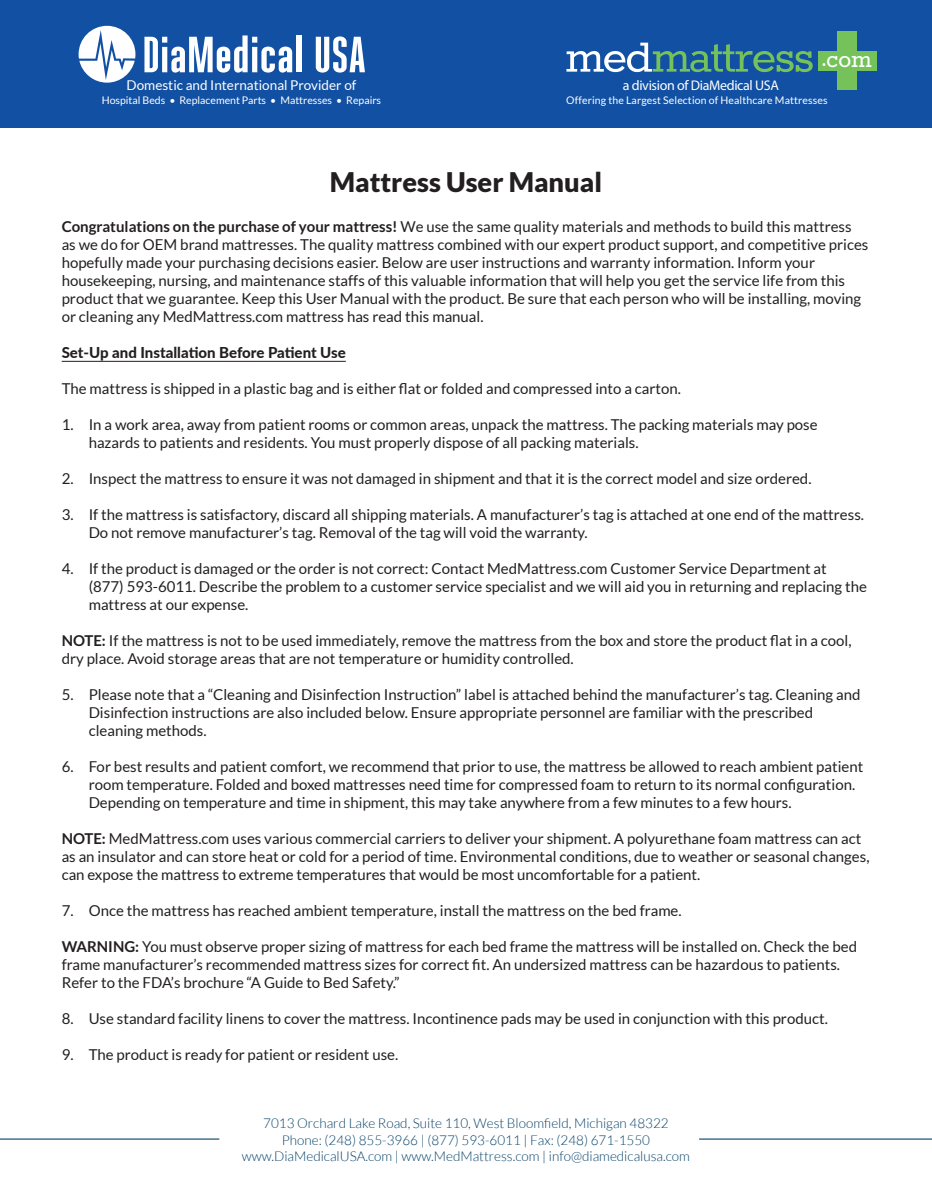
<style>
.page{position:relative;width:932px;height:1202px;background:#fff}
.page>*{position:absolute;margin:0;border:0;box-sizing:border-box;transform-origin:0 0}
.t1{font:51.45px "Rokkitt";letter-spacing:-.025em;color:#76c25a}
.t2{font:27.15px "Rokkitt";color:#fff}
.t3{font:900 27px "Lato";color:#231f20}
.t4{font:15px/18px "Lato";color:#231f20}
.t5{font:800 15px "Lato";color:#231f20}
.t6{font:13.95px "Franklin Gothic";letter-spacing:-.025em;color:#fff}
.t7{font:300 13.5px/16.2px "Lato";color:#074269;text-align:center}
.t8{font:13.5px "Lato";color:#fff}
.t9{font:10.5px "Lato";letter-spacing:.01em;color:#fff}
.s1{color:#fff}
.s2{font-weight:700}
</style>
<div class="page">
<div style="left:0;top:0;width:932px;height:127px;background:#1150a3"></div>
<svg style="left:144px;top:35px;width:148px;height:38px"></svg>
<div style="left:296px;top:35px;width:5px;height:37px;background:#fff"></div>
<svg style="left:316px;top:36px;width:49px;height:37px"></svg>
<svg style="left:79px;top:26px;width:56px;height:57px"></svg>
<div style="left:837px;top:31px;width:19px;height:59px;background:#76c25a"></div>
<div style="left:818px;top:51px;width:58px;height:19px;background:#76c25a"></div>
<hr style="left:699px;top:1138px;width:233px;height:1px;background:#074269">
<hr style="left:0;top:1138px;width:219px;height:1px;background:#074269">
<hr style="left:62px;top:361px;width:284px;height:1px;background:#231f20">
<h1 class="t1" style="left:565px;top:33px;width:250px"><span class="s1">med</span>mattress</h1>
<p class="t6" style="left:622px;top:77px;width:158px">a division of DiaMedical USA</p>
<h2 class="t2" style="left:826px;top:46px;width:47px">com</h2>
<p class="t8" style="left:127px;top:78px;width:231px">Domestic and International Provider of</p>
<p class="t9" style="left:102px;top:94px;width:281px">Hospital Beds • Replacement Parts • Mattresses • Repairs</p>
<p class="t9" style="left:566px;top:94px;width:263px">Offering the Largest Selection of Healthcare Mattresses</p>
<h3 class="t3" style="left:330px;top:166px;width:274px">Mattress User Manual</h3>
<p class="t4" style="left:62px;top:217px;width:808px"><span class="s2">Congratulations on the purchase of your mattress!</span> We use the same quality materials and methods to build this mattress as we do for OEM brand mattresses. The quality mattress combined with our expert product support, and competitive prices hopefully made your purchasing decisions easier. Below are user instructions and warranty information. Inform your housekeeping, nursing, and maintenance staffs of this valuable information that will help you get the service life from this product that we guarantee. Keep this User Manual with the product. Be sure that each person who will be installing, moving or cleaning any MedMattress.com mattress has read this manual.</p>
<p class="t5" style="left:62px;top:341px;width:286px">Set-Up and Installation Before Patient Use</p>
<p class="t4" style="left:62px;top:379px;width:621px">The mattress is shipped in a plastic bag and is either flat or folded and compressed into a carton.</p>
<p class="t4" style="left:89px;top:415px;width:730px;text-indent:-27px">1. In a work area, away from patient rooms or common areas, unpack the mattress. The packing materials may pose hazards to patients and residents. You must properly dispose of all packing materials.</p>
<p class="t4" style="left:62px;top:469px;width:751px">2. Inspect the mattress to ensure it was not damaged in shipment and that it is the correct model and size ordered.</p>
<p class="t4" style="left:89px;top:505px;width:776px;text-indent:-27px">3. If the mattress is satisfactory, discard all shipping materials. A manufacturer’s tag is attached at one end of the mattress.<br>Do not remove manufacturer’s tag. Removal of the tag will void the warranty.</p>
<p class="t4" style="left:89px;top:559px;width:779px;text-indent:-27px">4. If the product is damaged or the order is not correct: Contact MedMattress.com Customer Service Department at<br>(877) 593-6011. Describe the problem to a customer service specialist and we will aid you in returning and replacing the mattress at our expense.</p>
<p class="t4" style="left:62px;top:631px;width:791px"><span class="s2">NOTE:</span> If the mattress is not to be used immediately, remove the mattress from the box and store the product flat in a cool, dry place. Avoid storage areas that are not temperature or humidity controlled.</p>
<p class="t4" style="left:89px;top:685px;width:773px;text-indent:-27px">5. Please note that a “Cleaning and Disinfection Instruction” label is attached behind the manufacturer’s tag. Cleaning and<br>Disinfection instructions are also included below. Ensure appropriate personnel are familiar with the prescribed cleaning methods.</p>
<p class="t4" style="left:89px;top:757px;width:776px;text-indent:-27px">6. For best results and patient comfort, we recommend that prior to use, the mattress be allowed to reach ambient patient room temperature. Folded and boxed mattresses need time for compressed foam to return to its normal configuration.<br>Depending on temperature and time in shipment, this may take anywhere from a few minutes to a few hours.</p>
<p class="t4" style="left:62px;top:829px;width:809px"><span class="s2">NOTE:</span> MedMattress.com uses various commercial carriers to deliver your shipment. A polyurethane foam mattress can act as an insulator and can store heat or cold for a period of time. Environmental conditions, due to weather or seasonal changes, can expose the mattress to extreme temperatures that would be most uncomfortable for a patient.</p>
<p class="t4" style="left:62px;top:901px;width:621px">7. Once the mattress has reached ambient temperature, install the mattress on the bed frame.</p>
<p class="t4" style="left:62px;top:937px;width:796px"><span class="s2">WARNING:</span> You must observe proper sizing of mattress for each bed frame the mattress will be installed on. Check the bed frame manufacturer’s recommended mattress sizes for correct fit. An undersized mattress can be hazardous to patients.<br>Refer to the FDA’s brochure “A Guide to Bed Safety.”</p>
<p class="t4" style="left:62px;top:1009px;width:767px">8. Use standard facility linens to cover the mattress. Incontinence pads may be used in conjunction with this product.</p>
<p class="t4" style="left:62px;top:1045px;width:338px">9. The product is ready for patient or resident use.</p>
<p class="t7" style="left:242px;top:1115px;width:449px">7013 Orchard Lake Road, Suite 110, West Bloomfield, Michigan 48322<br>Phone: (248) 855-3966 | (877) 593-6011 | Fax: (248) 671-1550 www.DiaMedicalUSA.com | www.MedMattress.com | info@diamedicalusa.com</p>
</div>
